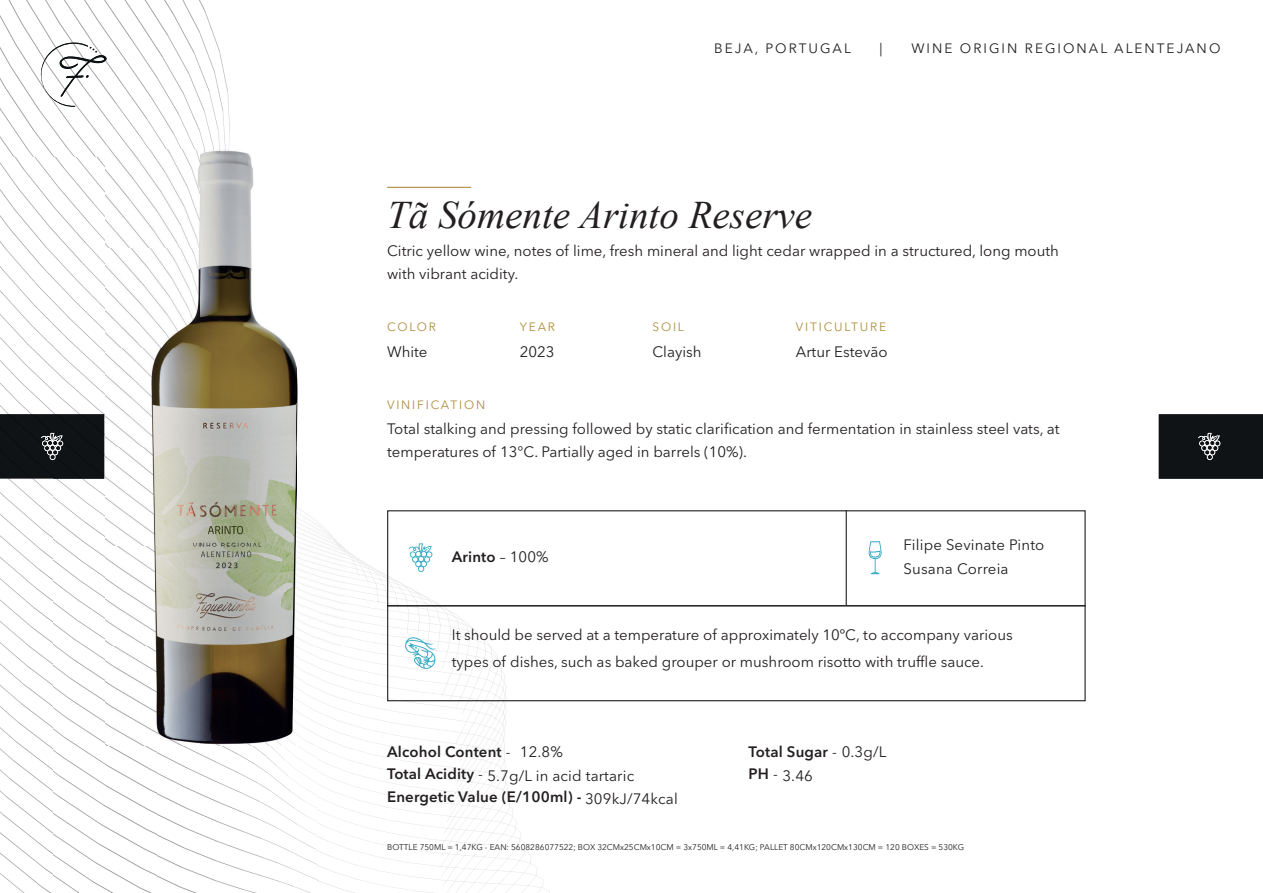
<style>
.page{position:relative;width:1263px;height:893px;background:#fff}
.page>*{position:absolute;margin:0;border:0;box-sizing:border-box;transform-origin:0 0}
.t1{font:italic 39px "Times New Roman";color:#231f20}
.t2{font:15px/22.5px "Avenir Next LT Pro";color:#231f20}
.t3{font:600 15px/23.7px "Avenir Next LT Pro";letter-spacing:.01em;color:#231f20}
.t4{font:13.5px "Avenir Next LT Pro";letter-spacing:.15em;color:#231f20}
.t5{font:12px "Avenir Next LT Pro";letter-spacing:.15em;color:#af8e3e}
.t6{font:8.25px "Avenir Next LT Pro";color:#231f20}
.s1{font-weight:400}
</style>
<div class="page">
<img style="left:0;top:0;width:230px;height:157px">
<img style="left:0;top:157px;width:105px;height:263px">
<img style="left:53px;top:420px;width:104px;height:473px">
<img style="left:0;top:479px;width:53px;height:414px">
<img style="left:316px;top:548px;width:368px;height:345px">
<img style="left:157px;top:745px;width:159px;height:148px">
<div style="left:0;top:414px;width:104px;height:65px;background:#101315"></div>
<div style="left:1159px;top:414px;width:104px;height:65px;background:#101315"></div>
<svg style="left:41px;top:433px;width:22px;height:27px"></svg>
<svg style="left:1198px;top:433px;width:22px;height:27px"></svg>
<svg style="left:37px;top:38px;width:70px;height:69px"></svg>
<img style="left:37px;top:43px;width:51px;height:64px">
<hr style="left:387px;top:187px;width:84px;height:1px;background:#af8e3e">
<div style="left:387px;top:510px;width:699px;height:191px;border:1px solid #231f20"></div>
<hr style="left:846px;top:510px;width:1px;height:95px;background:#231f20">
<svg style="left:868px;top:541px;width:14px;height:33px"></svg>
<svg style="left:409px;top:543px;width:23px;height:29px"></svg>
<hr style="left:387px;top:605px;width:699px;height:1px;background:#231f20">
<img style="left:105px;top:150px;width:240px;height:595px">
<svg style="left:405px;top:637px;width:31px;height:32px"></svg>
<p class="t4" style="left:714px;top:40px;width:138px">BEJA, PORTUGAL</p>
<p class="t4" style="left:880px;top:40px;width:4px">|</p>
<p class="t4" style="left:911px;top:40px;width:310px">WINE ORIGIN REGIONAL ALENTEJANO</p>
<h1 class="t1" style="left:387px;top:188px;width:426px">Tã Sómente Arinto Reserve</h1>
<p class="t2" style="left:387px;top:240px;width:673px">Citric yellow wine, notes of lime, fresh mineral and light cedar wrapped in a structured, long mouth with vibrant acidity.</p>
<p class="t5" style="left:652px;top:320px;width:33px">SOIL</p>
<p class="t5" style="left:387px;top:320px;width:51px">COLOR</p>
<p class="t5" style="left:520px;top:320px;width:37px">YEAR</p>
<p class="t5" style="left:796px;top:320px;width:92px">VITICULTURE</p>
<p class="t2" style="left:387px;top:340px;width:42px">White</p>
<p class="t2" style="left:520px;top:340px;width:36px">2023</p>
<p class="t2" style="left:652px;top:340px;width:51px">Clayish</p>
<p class="t5" style="left:387px;top:397px;width:100px">VINIFICATION</p>
<p class="t2" style="left:796px;top:340px;width:93px">Artur Estevão</p>
<p class="t2" style="left:387px;top:418px;width:674px">Total stalking and pressing followed by static clarification and fermentation in stainless steel vats, at temperatures of 13°C. Partially aged in barrels (10%).</p>
<p class="t3" style="left:452px;top:545px;width:98px">Arinto <span class="s1">– 100%</span></p>
<p class="t2" style="left:904px;top:533px;width:142px;line-height:24px">Filipe Sevinate Pinto<br>Susana Correia</p>
<p class="t2" style="left:452px;top:622px;width:562px;line-height:27px">It should be served at a temperature of approximately 10ºC, to accompany various types of dishes, such as baked grouper or mushroom risotto with truffle sauce.</p>
<p class="t3" style="left:387px;top:740px;width:249px">Alcohol Content <span class="s1">-<br></span>Total Acidity <span class="s1">- 5.7g/L in acid tartaric</span></p>
<p class="t3" style="left:387px;top:785px;width:196px">Energetic Value (E/100ml) -</p>
<p class="t2" style="left:520px;top:740px;width:45px">12.8%</p>
<p class="t2" style="left:585px;top:787px;width:94px">309kJ/74kcal</p>
<p class="t3" style="left:749px;top:740px;width:139px">Total Sugar <span class="s1">- 0.3g/L<br></span>PH <span class="s1">- 3.46</span></p>
<p class="t6" style="left:387px;top:842px;width:579px">BOTTLE 750ML = 1,47KG - EAN: 5608286077522; BOX 32CMx25CMx10CM = 3x750ML = 4,41KG; PALLET 80CMx120CMx130CM = 120 BOXES = 530KG</p>
</div>
